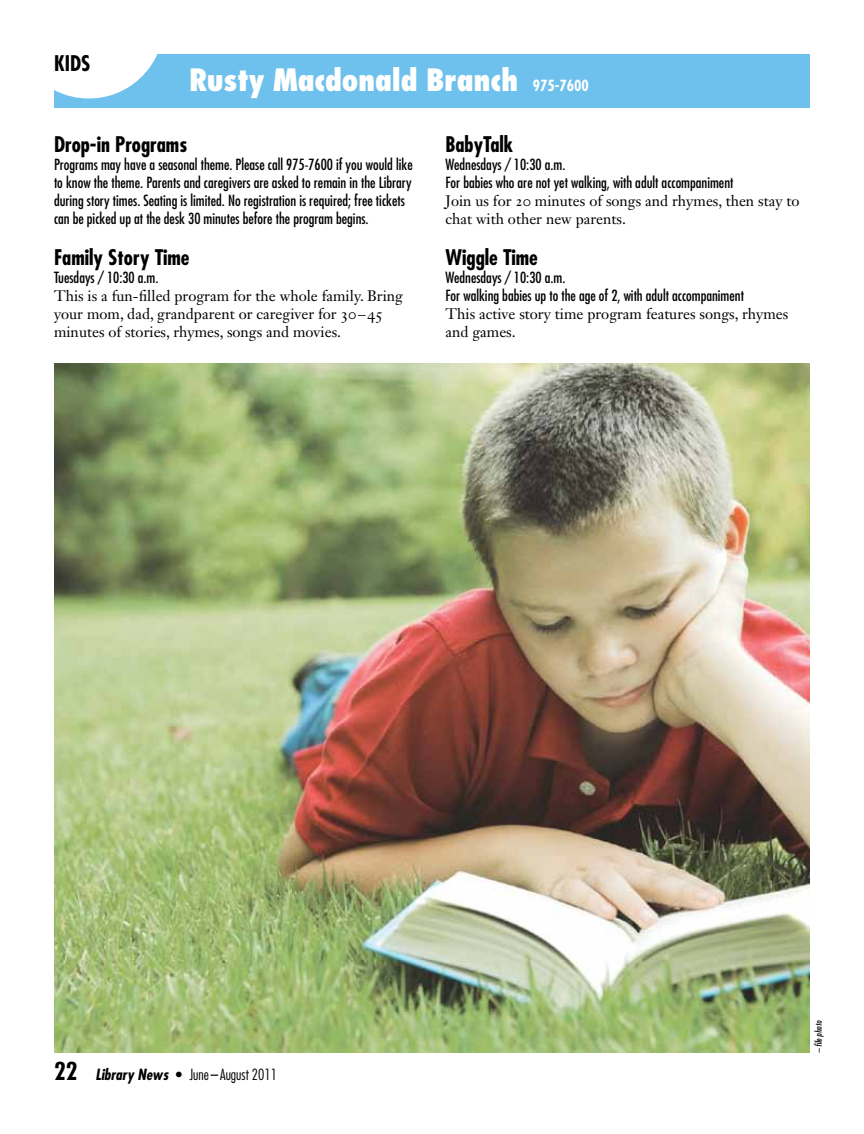
<style>
.page{position:relative;width:864px;height:1134px;background:#fff}
.page>*{position:absolute;margin:0;border:0;box-sizing:border-box;transform-origin:0 0}
.t1{font:800 condensed 30px "Futura Std";letter-spacing:-.01em;color:#fff}
.t2{font:700 condensed 21px "Futura Std";color:#000}
.t3{font:condensed 15px/18px "Futura Std";color:#000}
.t4{font:15px/18px "Janson Text LT Std";color:#000}
.t5{font:300 condensed 15px "Futura Std";color:#000}
.t6{font:italic condensed 9px "Futura Std";color:#000}
.s1{font-weight:700;font-size:15px}
.s2{font-weight:700;font-size:24px}
.s3{font-weight:700;font-style:italic}
.s4{font-weight:700}
</style>
<div class="page">
<svg style="left:54px;top:54px;width:756px;height:54px;background:#7ac6ed"></svg>
<img style="left:54px;top:364px;width:756px;height:688px">
<h2 class="t2" style="left:54px;top:51px;width:37px">Kids</h2>
<h1 class="t1" style="left:189px;top:61px;width:401px">Rusty Macdonald Branch <span class="s1">975-7600</span></h1>
<h2 class="t2" style="left:54px;top:132px;width:135px">Drop-in Programs</h2>
<p class="t3" style="left:54px;top:156px;width:360px">Programs may have a seasonal theme. Please call 975-7600 if you would like to know the theme. Parents and caregivers are asked to remain in the Library during story times. Seating is limited. No registration is required; free tickets can be picked up at the desk 30 minutes before the program begins.</p>
<h2 class="t2" style="left:54px;top:244px;width:137px">Family Story Time</h2>
<p class="t3" style="left:54px;top:268px;width:106px">Tuesdays / 10:30 a.m.</p>
<p class="t4" style="left:54px;top:286px;width:351px">This is a fun-filled program for the whole family. Bring your mom, dad, grandparent or caregiver for 30–45 minutes of stories, rhymes, songs and movies.</p>
<h2 class="t2" style="left:446px;top:132px;width:69px">BabyTalk</h2>
<p class="t3" style="left:446px;top:156px;width:289px">Wednesdays / 10:30 a.m.<br>For babies who are not yet walking, with adult accompaniment</p>
<p class="t4" style="left:446px;top:192px;width:356px">Join us for 20 minutes of songs and rhymes, then stay to chat with other new parents.</p>
<h2 class="t2" style="left:446px;top:244px;width:94px">Wiggle Time</h2>
<p class="t3" style="left:446px;top:268px;width:300px">Wednesdays / 10:30 a.m.<br>For walking babies up to the age of 2, with adult accompaniment</p>
<p class="t4" style="left:446px;top:304px;width:344px">This active story time program features songs, rhymes and games.</p>
<p class="t5" style="left:54px;top:1066px;width:224px"><span class="s2">22</span> <span class="s3">Library News</span> <span class="s4">•</span> June –August 2011</p>
<p class="t6" style="left:813px;top:1053px;width:34px;rotate:-90deg">–file photo</p>
</div>
